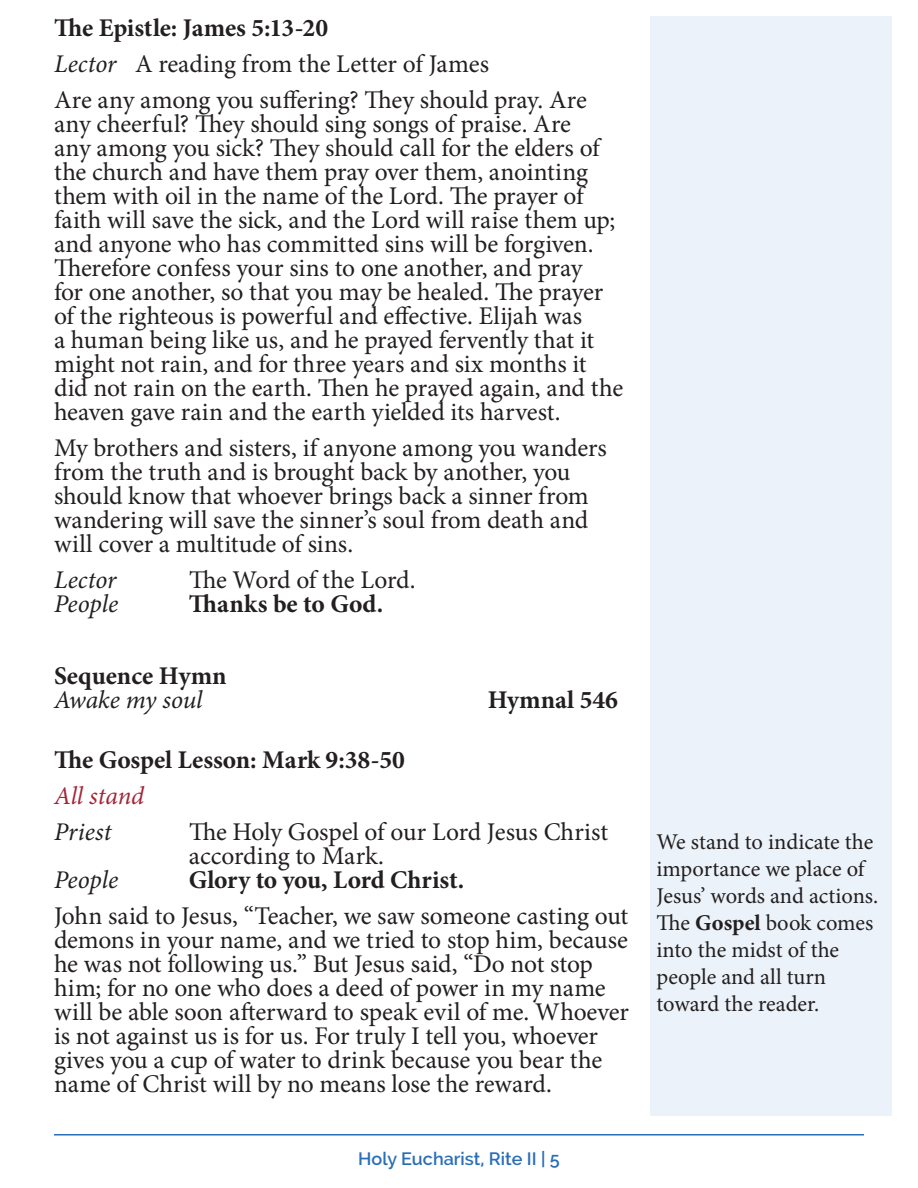
<style>
.page{position:relative;width:918px;height:1188px;background:#fff}
.page>*{position:absolute;margin:0;border:0;box-sizing:border-box;transform-origin:0 0}
.People{font:25.5px/24px "Minion Pro";letter-spacing:-.01em;color:#231f20}
.People-2{font:700 25.5px/24px "Minion Pro";color:#231f20}
.People-3{font:italic 25.5px "Minion Pro";color:#231f20}
.People-4{font:italic 25.5px "Minion Pro";letter-spacing:-.005em;color:#a32638}
.t1{font:22.5px/27px "Minion Pro";letter-spacing:-.005em;color:#231f20}
.t2{font:600 18px "Raleway";color:#296eb7}
.s1{font-style:italic}
.s2{font-weight:400;font-style:italic}
.s3{font-weight:700}
</style>
<div class="page">
<hr style="left:54px;top:1134px;width:810px;height:2px;background:#296eb7">
<div style="left:650px;top:16px;width:242px;height:1100px;background:#ebf2f9"></div>
<p class="People-2" style="left:54px;top:16px;width:276px">The Epistle: James 5:13-20</p>
<p class="People" style="left:54px;top:52px;width:437px"><span class="s1">Lector</span> A reading from the Letter of James</p>
<p class="People" style="left:54px;top:88px;width:571px">Are any among you suffering? They should pray. Are any cheerful? They should sing songs of praise. Are<br>any among you sick? They should call for the elders of the church and have them pray over them, anointing them with oil in the name of the Lord. The prayer of faith will save the sick, and the Lord will raise them up; and anyone who has committed sins will be forgiven.<br>Therefore confess your sins to one another, and pray<br>for one another, so that you may be healed. The prayer of the righteous is powerful and effective. Elijah was<br>a human being like us, and he prayed fervently that it might not rain, and for three years and six months it did not rain on the earth. Then he prayed again, and the heaven gave rain and the earth yielded its harvest.</p>
<p class="People" style="left:54px;top:436px;width:554px">My brothers and sisters, if anyone among you wanders from the truth and is brought back by another, you should know that whoever brings back a sinner from wandering will save the sinner’s soul from death and will cover a multitude of sins.</p>
<p class="People-3" style="left:54px;top:563px;width:64px">Lector</p>
<p class="People" style="left:189px;top:568px;width:228px">The Word of the Lord.</p>
<p class="People-3" style="left:54px;top:587px;width:66px">People</p>
<p class="People-2" style="left:189px;top:592px;width:196px">Thanks be to God.</p>
<p class="People-2" style="left:54px;top:664px;width:174px">Sequence Hymn<br><span class="s2">Awake my soul</span></p>
<p class="People-2" style="left:488px;top:688px;width:132px">Hymnal 546</p>
<p class="People-2" style="left:54px;top:748px;width:353px">The Gospel Lesson: Mark 9:38-50</p>
<p class="People-4" style="left:54px;top:779px;width:92px">All stand</p>
<p class="People-3" style="left:54px;top:815px;width:59px">Priest</p>
<p class="People" style="left:189px;top:820px;width:421px">The Holy Gospel of our Lord Jesus Christ according to Mark.</p>
<p class="People-3" style="left:54px;top:863px;width:66px">People</p>
<p class="People-2" style="left:189px;top:868px;width:277px">Glory to you, Lord Christ.</p>
<p class="People" style="left:54px;top:904px;width:576px">John said to Jesus, “Teacher, we saw someone casting out demons in your name, and we tried to stop him, because he was not following us.” But Jesus said, “Do not stop him; for no one who does a deed of power in my name will be able soon afterward to speak evil of me. Whoever is not against us is for us. For truly I tell you, whoever gives you a cup of water to drink because you bear the name of Christ will by no means lose the reward.</p>
<p class="t2" style="left:358px;top:1149px;width:203px">Holy Eucharist, Rite II | 5</p>
<p class="t1" style="left:657px;top:829px;width:223px">We stand to indicate the importance we place of<br>Jesus’ words and actions.<br>The <span class="s3">Gospel</span> book comes into the midst of the people and all turn toward the reader.</p>
</div>
